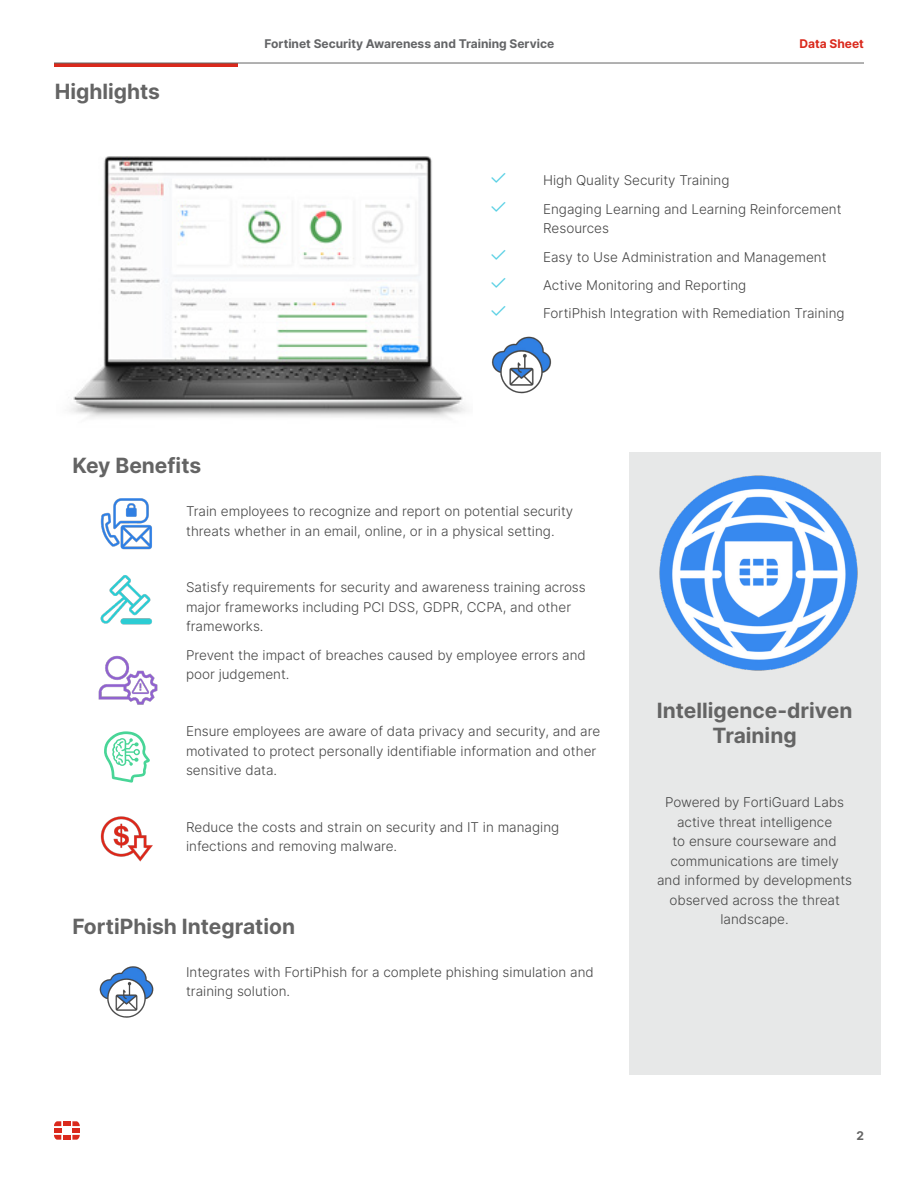
<style>
.page{position:relative;width:918px;height:1188px;background:#fff}
.page>*{position:absolute;margin:0;border:0;box-sizing:border-box;transform-origin:0 0}
.t1{font:21px/25.5px "Inter";color:#646464;text-align:center}
.Text_Body_9{font:300 13.5px/19.5px "Inter";color:#464646}
.t2{font:12px "Inter";color:#636466}
.t3{font:12px "Inter";color:#da291c}
.t4{font:12px "Inter";color:#646464}
.s1{font-size:21px;color:#59d0e4}
</style>
<div class="page">
<hr style="left:54px;top:63px;width:183px;height:4px;background:#da291c">
<hr style="left:54px;top:63px;width:810px;height:1px;background:#646464">
<svg style="left:54px;top:1121px;width:26px;height:19px"></svg>
<div style="left:629px;top:453px;width:252px;height:622px;background:#e7e8e8"></div>
<img style="left:70px;top:156px;width:396px;height:262px">
<img style="left:659px;top:476px;width:198px;height:195px">
<img style="left:100px;top:498px;width:52px;height:52px">
<img style="left:100px;top:575px;width:52px;height:50px">
<img style="left:98px;top:655px;width:60px;height:50px">
<svg style="left:104px;top:731px;width:46px;height:51px"></svg>
<img style="left:100px;top:816px;width:53px;height:46px">
<img style="left:99px;top:966px;width:55px;height:52px">
<img style="left:491px;top:336px;width:61px;height:58px">
<h1 class="t1" style="left:55px;top:78px;width:107px">Highlights</h1>
<h1 class="t1" style="left:72px;top:452px;width:130px">Key Benefits</h1>
<p class="t2" style="left:265px;top:35px;width:291px">Fortinet Security Awareness and Training Service</p>
<p class="t3" style="left:800px;top:35px;width:66px">Data Sheet</p>
<p class="Text_Body_9" style="left:489px;top:170px;width:242px"><span class="s1">✓</span> High Quality Security Training</p>
<p class="Text_Body_9" style="left:543px;top:199px;width:300px;text-indent:-54px"><span class="s1">✓</span> Engaging Learning and Learning Reinforcement<br>Resources</p>
<p class="Text_Body_9" style="left:489px;top:247px;width:339px"><span class="s1">✓</span> Easy to Use Administration and Management</p>
<p class="Text_Body_9" style="left:489px;top:275px;width:259px"><span class="s1">✓</span> Active Monitoring and Reporting</p>
<p class="Text_Body_9" style="left:489px;top:304px;width:357px"><span class="s1">✓</span> FortiPhish Integration with Remediation Training</p>
<p class="Text_Body_9" style="left:186px;top:501px;width:389px">Train employees to recognize and report on potential security threats whether in an email, online, or in a physical setting.</p>
<p class="Text_Body_9" style="left:186px;top:577px;width:401px">Satisfy requirements for security and awareness training across major frameworks including PCI DSS, GDPR, CCPA, and other frameworks.</p>
<p class="Text_Body_9" style="left:186px;top:645px;width:401px">Prevent the impact of breaches caused by employee errors and poor judgement.</p>
<p class="Text_Body_9" style="left:186px;top:721px;width:416px">Ensure employees are aware of data privacy and security, and are motivated to protect personally identifiable information and other sensitive data.</p>
<p class="Text_Body_9" style="left:186px;top:817px;width:375px">Reduce the costs and strain on security and IT in managing infections and removing malware.</p>
<h1 class="t1" style="left:72px;top:913px;width:224px">FortiPhish Integration</h1>
<p class="Text_Body_9" style="left:186px;top:962px;width:409px">Integrates with FortiPhish for a complete phishing simulation and training solution.</p>
<h1 class="t1" style="left:657px;top:697px;width:197px">Intelligence-driven<br>Training</h1>
<p class="Text_Body_9" style="left:657px;top:792px;width:197px;text-align:center">Powered by FortiGuard Labs active threat intelligence<br>to ensure courseware and communications are timely and informed by developments observed across the threat landscape.</p>
<p class="t4" style="left:856px;top:1127px;width:9px">2</p>
</div>
